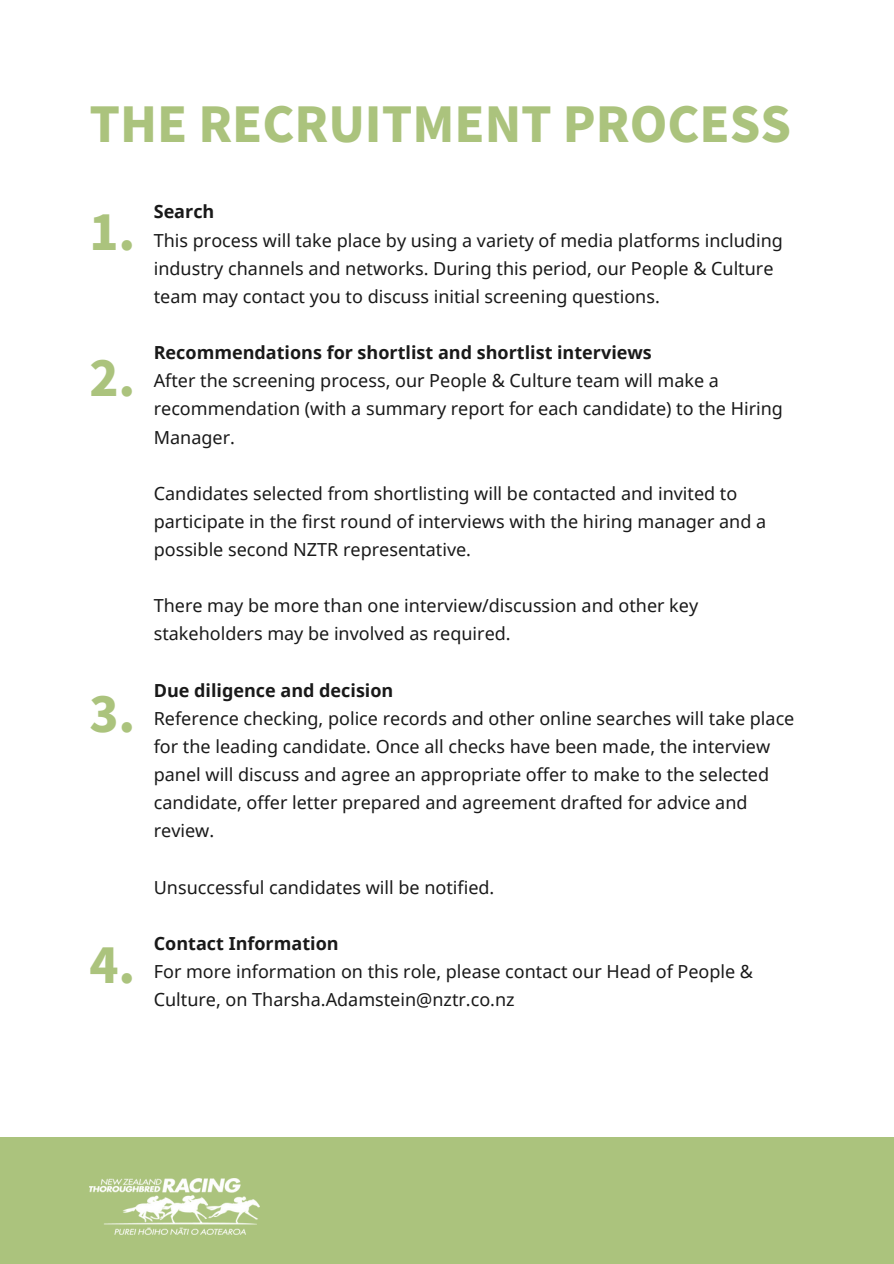
<style>
.page{position:relative;width:894px;height:1264px;background:#fff}
.page>*{position:absolute;margin:0;border:0;box-sizing:border-box;transform-origin:0 0}
.t1{font:900 47.85px "Noto Sans JP";color:#abc37d}
.t2{font:18px/28.2px "Noto Sans";color:#191919}
.t3{font:700 18px "Noto Sans";color:#191919}
</style>
<div class="page">
<div style="left:0;top:1137px;width:893px;height:126px;background:#abc37d"></div>
<img style="left:89px;top:1178px;width:170px;height:56px">
<p class="t1" style="left:89px;top:87px;width:703px">THE RECRUITMENT PROCESS</p>
<p class="t1" style="left:89px;top:194px;width:47px">1.</p>
<p class="t1" style="left:89px;top:340px;width:47px">2.</p>
<p class="t1" style="left:89px;top:677px;width:47px">3.</p>
<p class="t1" style="left:89px;top:927px;width:47px">4.</p>
<h1 class="t3" style="left:154px;top:199px;width:62px">Search</h1>
<h1 class="t2" style="left:154px;top:225px;width:630px">This process will take place by using a variety of media platforms including industry channels and networks. During this period, our People &amp; Culture team may contact you to discuss initial screening questions.</h1>
<h1 class="t3" style="left:154px;top:340px;width:499px">Recommendations for shortlist and shortlist interviews</h1>
<h1 class="t2" style="left:154px;top:366px;width:630px">After the screening process, our People &amp; Culture team will make a recommendation (with a summary report for each candidate) to the Hiring<br>Manager.</h1>
<p class="t2" style="left:154px;top:478px;width:613px">Candidates selected from shortlisting will be contacted and invited to participate in the first round of interviews with the hiring manager and a possible second NZTR representative.</p>
<p class="t2" style="left:154px;top:591px;width:546px">There may be more than one interview/discussion and other key stakeholders may be involved as required.</p>
<p class="t3" style="left:154px;top:677px;width:241px">Due diligence and decision</p>
<p class="t2" style="left:154px;top:703px;width:642px">Reference checking, police records and other online searches will take place for the leading candidate. Once all checks have been made, the interview panel will discuss and agree an appropriate offer to make to the selected candidate, offer letter prepared and agreement drafted for advice and review.</p>
<p class="t2" style="left:154px;top:872px;width:342px">Unsuccessful candidates will be notified.</p>
<p class="t3" style="left:154px;top:930px;width:186px">Contact Information</p>
<p class="t2" style="left:154px;top:957px;width:600px">For more information on this role, please contact our Head of People &amp;<br>Culture, on Tharsha.Adamstein@nztr.co.nz</p>
</div>
